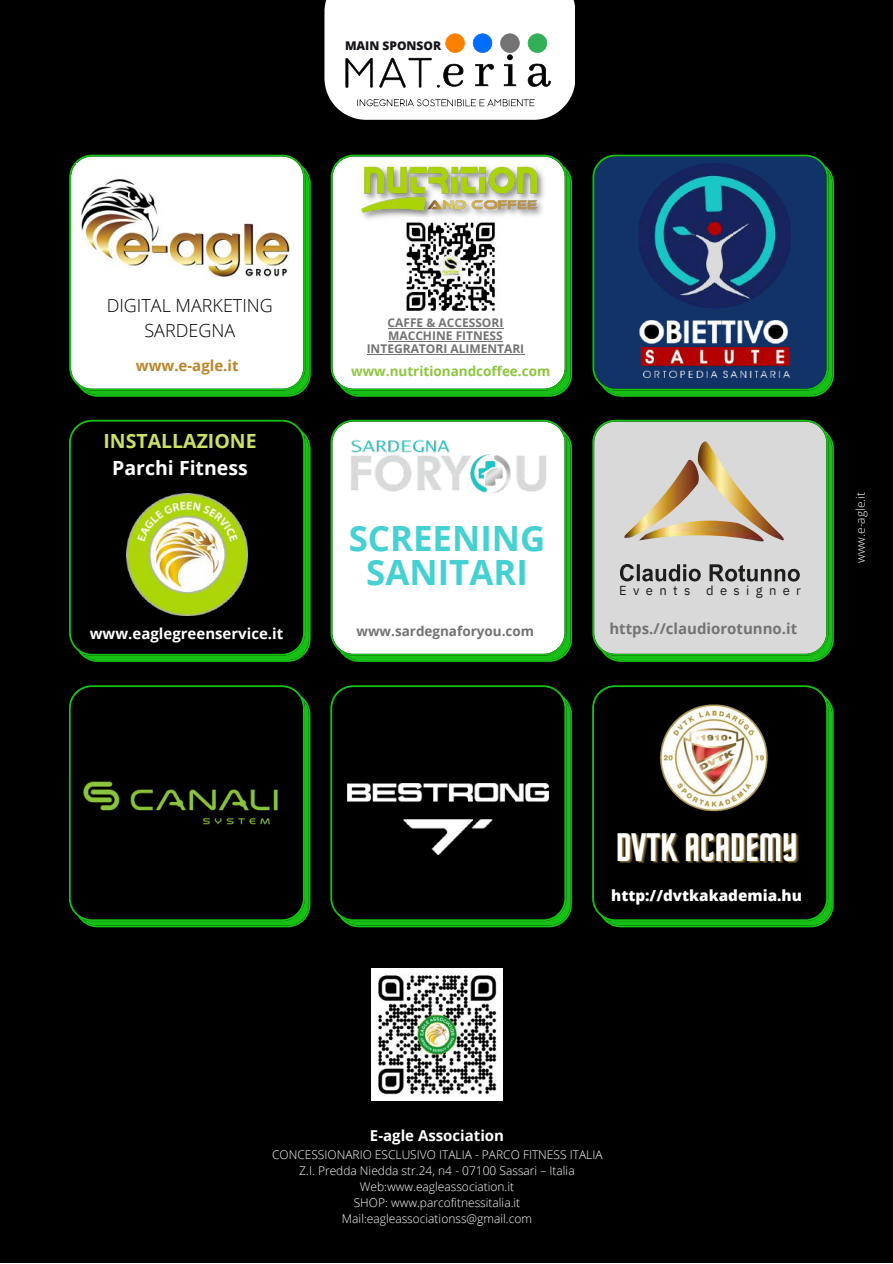
<style>
.page{position:relative;width:893px;height:1264px;background:#fff}
.page>*{position:absolute;margin:0;border:0;box-sizing:border-box;transform-origin:0 0}
.t1{font:40.05px "Horta";color:#fff}
.t2{font:700 34.8px/33.6px "Open Sans";color:#45d1d1;text-align:center}
.t3{font:700 19.5px "Open Sans";color:#c9e265}
.t4{font:700 19.5px "Open Sans";color:#fff}
.t5{font:300 18px/24.8px "Open Sans";color:#000;text-align:center}
.t6{font:800 15.3px "Open Sans";color:#fff}
.t7{font:700 15px "Open Sans";color:#fff}
.t8{font:700 15px "Open Sans";color:#737373}
.t9{font:700 15px "Open Sans";color:#bb852c}
.t10{font:700 13.5px "Open Sans";color:#8dc63f}
.t11{font:700 13.5px "Open Sans";color:#737373}
.t12{font:13.05px "IBM Plex Sans";letter-spacing:.485em;color:#1e1e1c}
.t13{font:300 12px/16px "Open Sans";color:#fff;text-align:center}
.t14{font:700 12px/13px "Open Sans";color:#737373;text-align:center}
.t15{font:800 12px "Open Sans";color:#17141b}
</style>
<div class="page">
<div style="left:0;top:0;width:892px;height:1262px;background:#000"></div>
<svg style="left:69px;top:155px;width:242px;height:242px;background:#d7edd7"></svg>
<svg style="left:330px;top:155px;width:242px;height:242px;background:#deedde"></svg>
<svg style="left:592px;top:155px;width:242px;height:242px;background:#104354"></svg>
<svg style="left:69px;top:420px;width:241px;height:242px"></svg>
<svg style="left:330px;top:420px;width:242px;height:242px;background:#e3f2e3"></svg>
<svg style="left:592px;top:420px;width:241px;height:242px;background:#c0d0c0"></svg>
<svg style="left:69px;top:685px;width:241px;height:242px"></svg>
<svg style="left:330px;top:685px;width:242px;height:242px"></svg>
<svg style="left:592px;top:685px;width:241px;height:242px"></svg>
<img style="left:76px;top:164px;width:218px;height:126px">
<img style="left:348px;top:435px;width:200px;height:63px">
<img style="left:126px;top:494px;width:122px;height:121px">
<img style="left:359px;top:164px;width:188px;height:59px">
<hr style="left:387px;top:328px;width:116px;height:1px;background:#737373">
<hr style="left:388px;top:341px;width:115px;height:1px;background:#737373">
<hr style="left:366px;top:354px;width:158px;height:1px;background:#737373">
<img style="left:401px;top:217px;width:98px;height:98px">
<svg style="left:324px;top:0;width:251px;height:120px;background:#e4e5e4"></svg>
<img style="left:638px;top:164px;width:152px;height:213px">
<svg style="left:642px;top:564px;width:157px;height:17px;background:#90908f"></svg>
<img style="left:697px;top:441px;width:86px;height:97px">
<img style="left:638px;top:520px;width:125px;height:21px">
<img style="left:624px;top:460px;width:74px;height:79px">
<img style="left:371px;top:968px;width:131px;height:132px">
<img style="left:76px;top:773px;width:213px;height:57px">
<img style="left:347px;top:783px;width:202px;height:71px">
<img style="left:645px;top:700px;width:137px;height:116px">
<p class="t15" style="left:345px;top:37px;width:98px">MAIN SPONSOR</p>
<h3 class="t5" style="left:107px;top:293px;width:168px">DIGITAL MARKETING<br>SARDEGNA</h3>
<p class="t9" style="left:136px;top:354px;width:104px">www.e-agle.it</p>
<h3 class="t3" style="left:103px;top:427px;width:155px">INSTALLAZIONE</h3>
<h3 class="t4" style="left:112px;top:454px;width:137px">Parchi Fitness</h3>
<p class="t7" style="left:90px;top:623px;width:195px">www.eaglegreenservice.it</p>
<p class="t14" style="left:366px;top:316px;width:159px">CAFFE &amp; ACCESSORI<br>MACCHINE FITNESS<br>INTEGRATORI ALIMENTARI</p>
<p class="t10" style="left:351px;top:361px;width:200px">www.nutritionandcoffee.com</p>
<h2 class="t2" style="left:348px;top:521px;width:198px">SCREENING<br>SANITARI</h2>
<p class="t11" style="left:356px;top:621px;width:179px">www.sardegnaforyou.com</p>
<p class="t12" style="left:619px;top:581px;width:183px">Events designer</p>
<p class="t8" style="left:609px;top:617px;width:189px">https.//claudiorotunno.it</p>
<p class="t13" style="left:852px;top:563px;width:72px;rotate:-90deg">www.e-agle.it</p>
<h1 class="t1" style="left:616px;top:830px;width:183px">DVTK ACADEMY</h1>
<p class="t6" style="left:611px;top:884px;width:192px">http://dvtkakademia.hu</p>
<p class="t7" style="left:370px;top:1124px;width:136px">E-agle Association</p>
<p class="t13" style="left:272px;top:1146px;width:332px">CONCESSIONARIO ESCLUSIVO ITALIA - PARCO FITNESS ITALIA Z.I. Predda Niedda str.24, n4 - 07100 Sassari – Italia Web:www.eagleassociation.it<br>SHOP: www.parcofitnessitalia.it Mail:eagleassociationss@gmail.com</p>
</div>
